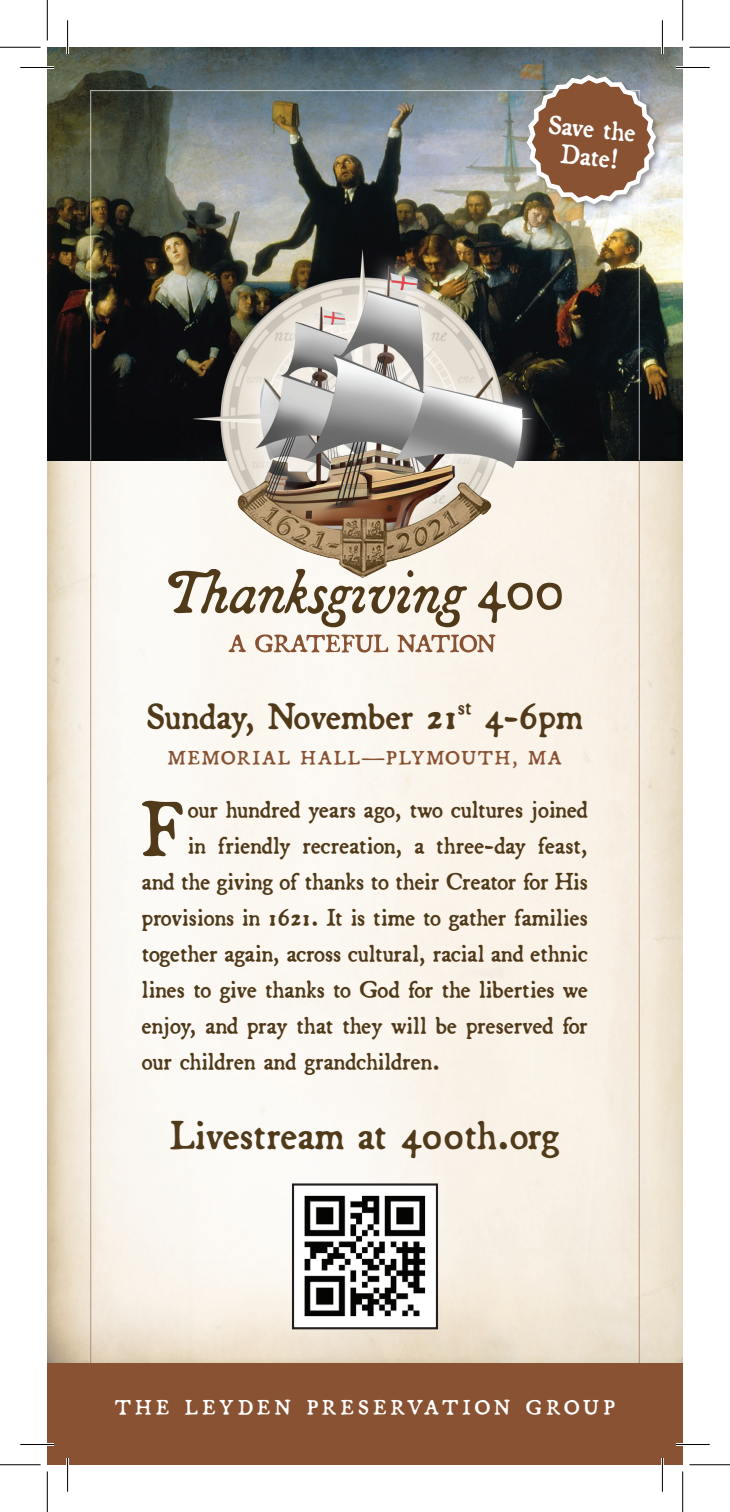
<style>
.page{position:relative;width:730px;height:1512px;background:#fff}
.page>*{position:absolute;margin:0;border:0;box-sizing:border-box;transform-origin:0 0}
.t1{font:82.8px "Broadsheet";color:#503a1a}
.t2{font:43.43px "Broadsheet";color:#503a1a}
.t3{font:39.6px "Broadsheet";color:#503a1a}
.t4{font:28.8px/28.1px "Broadsheet";color:#fff;text-align:center}
.t5{font:25.88px "Broadsheet";color:#503a1a}
.t6{font:22.5px "Broadsheet";letter-spacing:.19em;color:#fff}
.t7{font:20.93px "Broadsheet";letter-spacing:.1em;color:#885233}
</style>
<div class="page">
<img style="left:47px;top:460px;width:635px;height:904px">
<img style="left:47px;top:47px;width:635px;height:413px">
<hr style="left:90px;top:460px;width:1px;height:962px;background:#885233">
<hr style="left:638px;top:460px;width:1px;height:962px;background:#885233">
<hr style="left:90px;top:90px;width:549px;height:1px;background:#fff">
<hr style="left:90px;top:90px;width:1px;height:370px;background:#fff">
<hr style="left:638px;top:90px;width:1px;height:370px;background:#fff">
<div style="left:47px;top:1364px;width:635px;height:101px;background:#885233"></div>
<div style="left:525px;top:74px;width:138px;height:138px;background:#231f20;opacity:.4"></div>
<svg style="left:526px;top:75px;width:129px;height:129px;background:#9b7a65"></svg>
<img style="left:169px;top:249px;width:392px;height:320px">
<svg style="left:168px;top:569px;width:393px;height:58px"></svg>
<svg style="left:228px;top:634px;width:267px;height:19px"></svg>
<div style="left:293px;top:1185px;width:143px;height:143px;background:#fff"></div>
<img style="left:304px;top:1195px;width:122px;height:122px">
<div style="left:292px;top:1183px;width:145px;height:146px;border:2px solid #231f20"></div>
<hr style="left:20px;top:66px;width:34px;height:3px;background:#fff">
<hr style="left:675px;top:66px;width:34px;height:3px;background:#fff">
<hr style="left:20px;top:1443px;width:34px;height:3px;background:#fff">
<hr style="left:675px;top:1443px;width:34px;height:3px;background:#fff">
<hr style="left:66px;top:20px;width:3px;height:34px;background:#fff">
<hr style="left:66px;top:1458px;width:3px;height:34px;background:#fff">
<hr style="left:660px;top:20px;width:3px;height:34px;background:#fff">
<hr style="left:660px;top:1458px;width:3px;height:34px;background:#fff">
<hr style="left:20px;top:67px;width:34px;height:1px;background:#000">
<hr style="left:675px;top:67px;width:34px;height:1px;background:#000">
<hr style="left:20px;top:1444px;width:34px;height:1px;background:#000">
<hr style="left:675px;top:1444px;width:34px;height:1px;background:#000">
<hr style="left:67px;top:20px;width:1px;height:34px;background:#000">
<hr style="left:67px;top:1458px;width:1px;height:34px;background:#000">
<hr style="left:661px;top:20px;width:1px;height:34px;background:#000">
<hr style="left:661px;top:1458px;width:1px;height:34px;background:#000">
<hr style="left:0;top:47px;width:40px;height:1px;background:#000">
<hr style="left:689px;top:47px;width:40px;height:1px;background:#000">
<hr style="left:0;top:1464px;width:40px;height:1px;background:#000">
<hr style="left:689px;top:1464px;width:40px;height:1px;background:#000">
<hr style="left:47px;top:0;width:1px;height:40px;background:#000">
<hr style="left:47px;top:1472px;width:1px;height:40px;background:#000">
<hr style="left:681px;top:0;width:1px;height:40px;background:#000">
<hr style="left:681px;top:1472px;width:1px;height:40px;background:#000">
<p class="t4" style="left:549px;top:111px;width:89px;rotate:5deg">Save the<br>Date!</p>
<h3 class="t3" style="left:147px;top:692px;width:437px">Sunday, November 21<sup>st</sup> 4-6pm</h3>
<p class="t7" style="left:168px;top:745px;width:395px">MEMORIAL HALL—PLYMOUTH, MA</p>
<h1 class="t1" style="left:140px;top:779px;width:46px">F</h1>
<p class="t5" style="left:188px;top:794px;width:401px">our hundred years ago, two cultures joined</p>
<p class="t5" style="left:188px;top:830px;width:401px">in friendly recreation, a three-day feast,</p>
<p class="t5" style="left:142px;top:866px;width:447px">and the giving of thanks to their Creator for His</p>
<p class="t5" style="left:142px;top:902px;width:447px">provisions in 1621. It is time to gather families</p>
<p class="t5" style="left:142px;top:938px;width:447px">together again, across cultural, racial and ethnic</p>
<p class="t5" style="left:142px;top:974px;width:447px">lines to give thanks to God for the liberties we</p>
<p class="t5" style="left:142px;top:1010px;width:447px">enjoy, and pray that they will be preserved for</p>
<p class="t5" style="left:142px;top:1046px;width:299px">our children and grandchildren.</p>
<h2 class="t2" style="left:170px;top:1109px;width:390px">Livestream at 400th.org</h2>
<p class="t6" style="left:115px;top:1394px;width:501px">THE LEYDEN PRESERVATION GROUP</p>
</div>
